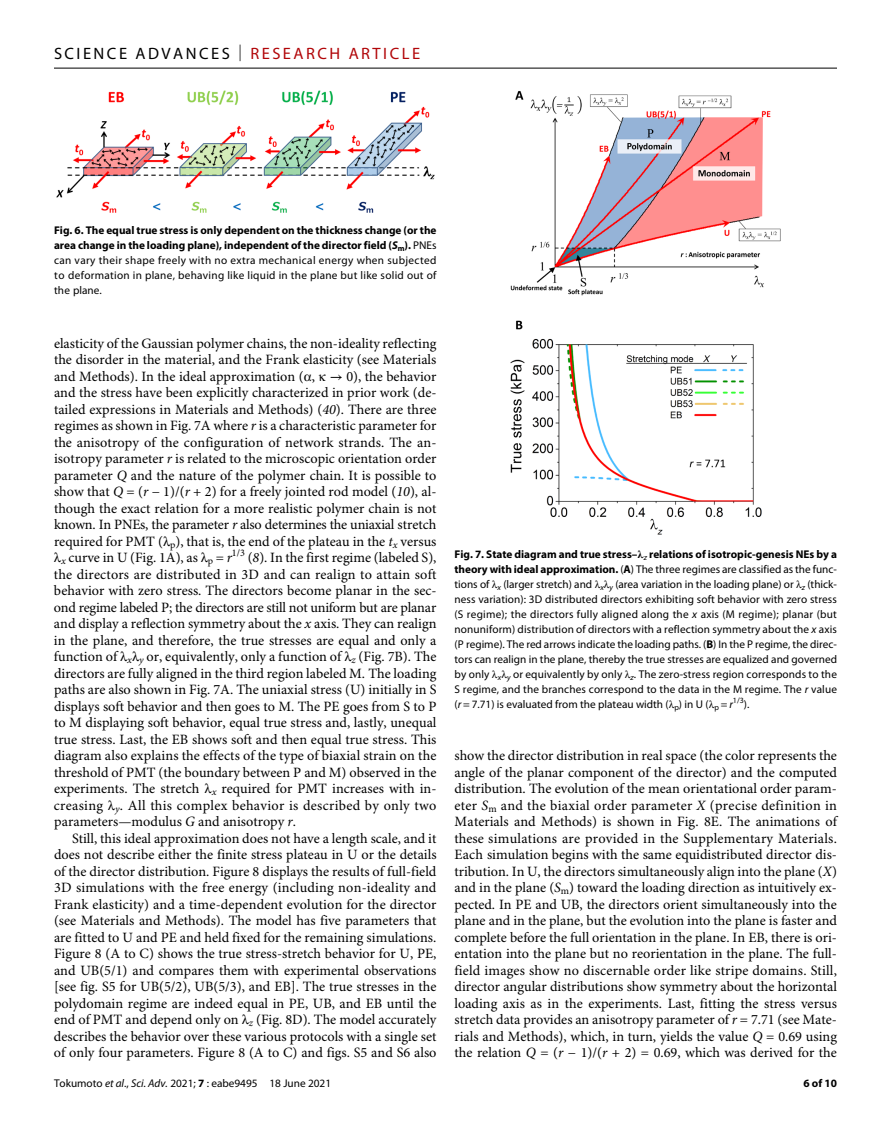
<style>
.page{position:relative;width:891px;height:1134px;background:#fff}
.page>*{position:absolute;margin:0;border:0;box-sizing:border-box;transform-origin:0 0}
.t1{font:16.5px "Myriad Pro";letter-spacing:.15em;color:#000}
.t2{font:14.25px/16.5px "Minion Pro";color:#000;text-align:justify}
.t3{font:11.25px/15px "Myriad Pro";color:#000;text-align:justify}
.t4{font:700 11.25px "Myriad Pro";color:#000}
.s1{font-weight:300}
.s2{color:#b10508}
.s3{font-weight:700}
.s4{font-weight:700;font-style:italic}
.s5{font-family:"STIX General"}
.s6{font-style:italic}
</style>
<div class="page">
<hr style="left:54px;top:68px;width:783px;height:1px;background:#000">
<img style="left:56px;top:90px;width:378px;height:123px">
<img style="left:511px;top:91px;width:270px;height:444px">
<p class="t1" style="left:54px;top:40px;width:368px">SCIENCE ADVANCES <span class="s1">|</span> <span class="s2">RESEARCH ARTICLE</span></p>
<p class="t3" style="left:54px;top:223px;width:384px"><span class="s3">Fig. 6. The equal true stress is only dependent on the thickness change (or the area change in the loading plane), independent of the director field (</span><span class="s4">S</span><sub>m</sub><span class="s3">).</span> PNEs can vary their shape freely with no extra mechanical energy when subjected to deformation in plane, behaving like liquid in the plane but like solid out of the plane.</p>
<p class="t2" style="left:54px;top:336px;width:384px">elasticity of the Gaussian polymer chains, the non-ideality reflecting the disorder in the material, and the Frank elasticity (see Materials and Methods). In the ideal approximation ( , <span class="s5">→</span> 0), the behavior and the stress have been explicitly characterized in prior work (de&shy;tailed expressions in Materials and Methods) (<span class="s6">40</span>). There are three regimes as shown in Fig. 7A where <span class="s6">r</span> is a characteristic parameter for the anisotropy of the configuration of network strands. The an&shy;isotropy parameter <span class="s6">r</span> is related to the microscopic orientation order parameter <span class="s6">Q</span> and the nature of the polymer chain. It is possible to show that <span class="s6">Q</span> = (<span class="s6">r</span> − 1)/(<span class="s6">r</span> + 2) for a freely jointed rod model (<span class="s6">10</span>), al&shy;though the exact relation for a more realistic polymer chain is not known. In PNEs, the parameter <span class="s6">r</span> also determines the uniaxial stretch required for PMT (●<sub>p</sub>), that is, the end of the plateau in the <span class="s6">t</span><sub>x</sub> versus</p>
<p class="t2" style="left:54px;top:551px;width:384px">●<sub>x</sub> curve in U (Fig. 1A), as ●<sub>p</sub> = <span class="s6">r</span><sup>1/3</sup> (<span class="s6">8</span>). In the first regime (labeled S), the directors are distributed in 3D and can realign to attain soft behavior with zero stress. The directors become planar in the sec&shy;ond regime labeled P; the directors are still not uniform but are planar and display a reflection symmetry about the <span class="s6">x</span> axis. They can realign in the plane, and therefore, the true stresses are equal and only a function of ●<sub>x</sub>●<sub>y</sub> or, equivalently, only a function of ●<sub>z</sub> (Fig. 7B). The directors are fully aligned in the third region labeled M. The loading paths are also shown in Fig. 7A. The uniaxial stress (U) initially in S displays soft behavior and then goes to M. The PE goes from S to P to M displaying soft behavior, equal true stress and, lastly, unequal true stress. Last, the EB shows soft and then equal true stress. This diagram also explains the effects of the type of biaxial strain on the threshold of PMT (the boundary between P and M) observed in the experiments. The stretch ●<sub>x</sub> required for PMT increases with in&shy;creasing ●<sub>y</sub>. All this complex behavior is described by only two parameters—modulus <span class="s6">G</span> and anisotropy <span class="s6">r</span>.</p>
<p class="t2" style="left:54px;top:831px;width:384px;text-indent:18px">Still, this ideal approximation does not have a length scale, and it does not describe either the finite stress plateau in U or the details of the director distribution. Figure 8 displays the results of full-field 3D simulations with the free energy (including non-ideality and Frank elasticity) and a time-dependent evolution for the director (see Materials and Methods). The model has five parameters that are fitted to U and PE and held fixed for the remaining simulations.<br>Figure 8 (A to C) shows the true stress-stretch behavior for U, PE, and UB(5/1) and compares them with experimental observations [see fig. S5 for UB(5/2), UB(5/3), and EB]. The true stresses in the polydomain regime are indeed equal in PE, UB, and EB until the end of PMT and depend only on ●<sub>z</sub> (Fig. 8D). The model accurately describes the behavior over these various protocols with a single set of only four parameters. Figure 8 (A to C) and figs. S5 and S6 also</p>
<p class="t3" style="left:54px;top:1076px;width:279px">Tokumoto <span class="s6">et al</span>., <span class="s6">Sci. Adv.</span> 2021; <span class="s3">7</span> : eabe9495 18 June 2021</p>
<p class="t3" style="left:454px;top:547px;width:384px"><span class="s3">Fig. 7. State diagram and true stress–</span>●<sub>z</sub> <span class="s3">relations of isotropic-genesis NEs by a theory with ideal approximation.</span> (<span class="s3">A</span>) The three regimes are classified as the func&shy;tions of ●<sub>x</sub> (larger stretch) and ●<sub>x</sub>●<sub>y</sub> (area variation in the loading plane) or ●<sub>z</sub> (thick&shy;ness variation): 3D distributed directors exhibiting soft behavior with zero stress (S regime); the directors fully aligned along the <span class="s6">x</span> axis (M regime); planar (but nonuniform) distribution of directors with a reflection symmetry about the <span class="s6">x</span> axis (P regime). The red arrows indicate the loading paths. (<span class="s3">B</span>) In the P regime, the direc&shy;tors can realign in the plane, thereby the true stresses are equalized and governed by only ●<sub>x</sub>●<sub>y</sub> or equivalently by only ●<sub>z</sub>. The zero-stress region corresponds to the S regime, and the branches correspond to the data in the M regime. The <span class="s6">r</span> value (<span class="s6">r</span> = 7.71) is evaluated from the plateau width (●<sub>p</sub>) in U (●<sub>p</sub> = <span class="s6">r</span><sup>1/3</sup>).</p>
<p class="t2" style="left:454px;top:749px;width:384px">show the director distribution in real space (the color represents the angle of the planar component of the director) and the computed distribution. The evolution of the mean orientational order param&shy;eter <span class="s6">S</span><sub>m</sub> and the biaxial order parameter <span class="s6">X</span> (precise definition in Materials and Methods) is shown in Fig. 8E. The animations of these simulations are provided in the Supplementary Materials.<br>Each simulation begins with the same equidistributed director dis&shy;tribution. In U, the directors simultaneously align into the plane (<span class="s6">X</span>) and in the plane (<span class="s6">S</span><sub>m</sub>) toward the loading direction as intuitively ex&shy;pected. In PE and UB, the directors orient simultaneously into the plane and in the plane, but the evolution into the plane is faster and complete before the full orientation in the plane. In EB, there is ori&shy;entation into the plane but no reorientation in the plane. The full&shy;field images show no discernable order like stripe domains. Still, director angular distributions show symmetry about the horizontal loading axis as in the experiments. Last, fitting the stress versus stretch data provides an anisotropy parameter of <span class="s6">r</span> = 7.71 (see Mate&shy;rials and Methods), which, in turn, yields the value <span class="s6">Q</span> = 0.69 using the relation <span class="s6">Q</span> = (<span class="s6">r</span> − 1)/(<span class="s6">r</span> + 2) = 0.69, which was derived for the</p>
<p class="t4" style="left:803px;top:1074px;width:35px">6 of 10</p>
</div>
